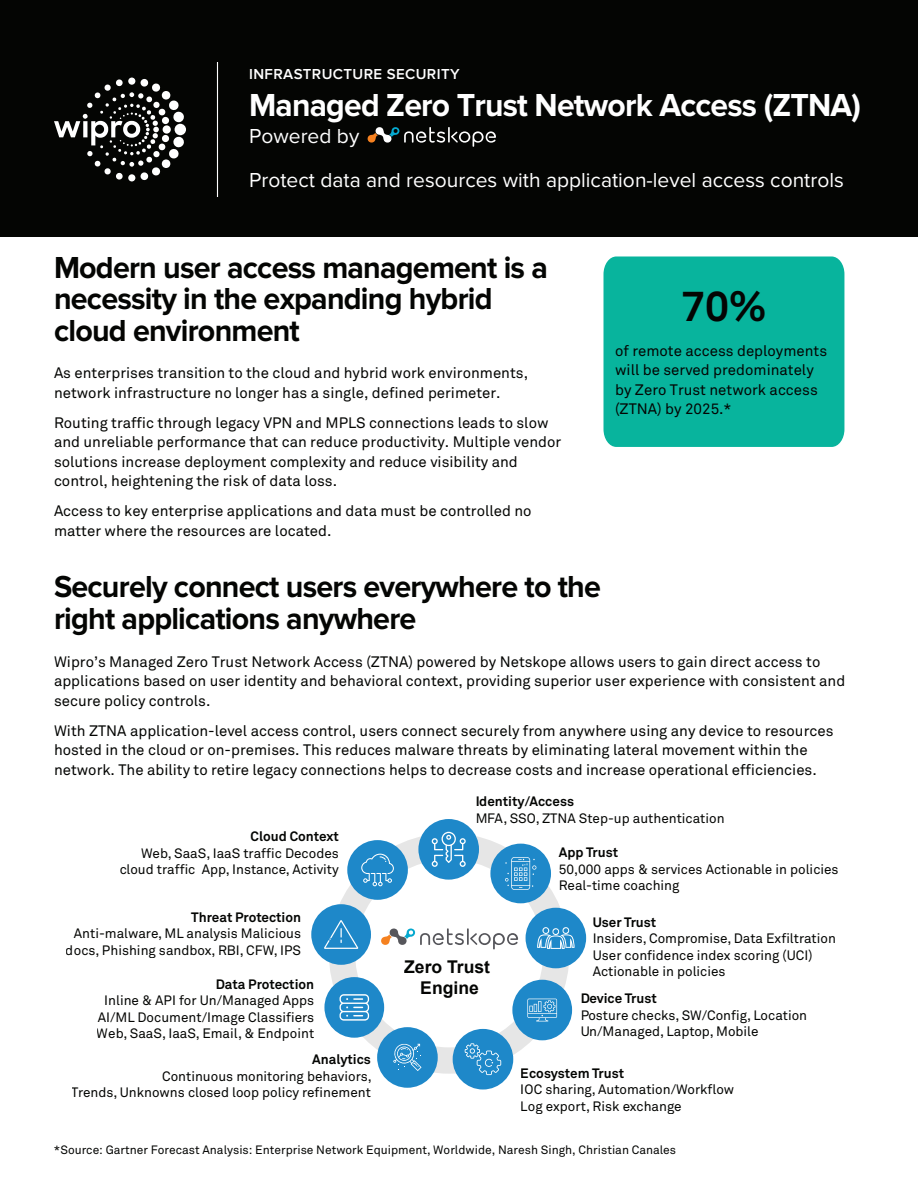
<style>
.page{position:relative;width:918px;height:1188px;background:#fff}
.page>*{position:absolute;margin:0;border:0;box-sizing:border-box;transform-origin:0 0}
.t1{font:700 42px "Wipro Akkurat";color:#040503}
.t2{font:700 33px "Proxima Nova";letter-spacing:-.025em;color:#fff}
.t3{font:700 31.5px/31.8px "Proxima Nova";letter-spacing:-.025em;color:#040503}
.t4{font:21px/44.4px "Proxima Nova";color:#fff}
.t5{font:700 17.55px/21.1px "Arial";color:#040503;text-align:center}
.t6{font:15px/19.5px "Wipro Akkurat";color:#040503}
.t7{font:600 15px "Proxima Nova";letter-spacing:.025em;color:#fff}
.t8{font:13.5px/16.5px "Wipro Akkurat";color:#040503}
.t9{font:700 13.5px "Wipro Akkurat";color:#040503}
.t10{font:12px "Wipro Akkurat";color:#040503}
</style>
<div class="page">
<div style="left:0;top:0;width:918px;height:236px;background:#040503"></div>
<hr style="left:217px;top:62px;width:1px;height:135px;background:#fff">
<div style="left:128px;top:78px;width:7px;height:7px;background:#fff;border-radius:50%"></div>
<div style="left:175px;top:124px;width:11px;height:11px;background:#fff;border-radius:50%"></div>
<div style="left:128px;top:174px;width:7px;height:7px;background:#fff;border-radius:50%"></div>
<svg style="left:54px;top:79px;width:130px;height:101px"></svg>
<div style="left:604px;top:256px;width:240px;height:191px;background:#08b49d"></div>
<svg style="left:367px;top:127px;width:129px;height:20px"></svg>
<svg style="left:329px;top:833px;width:240px;height:241px"></svg>
<div style="left:418px;top:819px;width:61px;height:61px;background:#1e88c9;border-radius:50%"></div>
<div style="left:453px;top:1029px;width:60px;height:61px;background:#1e88c9;border-radius:50%"></div>
<div style="left:490px;top:844px;width:61px;height:59px;background:#1e88c9;border-radius:50%"></div>
<div style="left:526px;top:908px;width:60px;height:60px;background:#1e88c9;border-radius:50%"></div>
<div style="left:324px;top:977px;width:60px;height:61px;background:#1e88c9;border-radius:50%"></div>
<div style="left:311px;top:904px;width:60px;height:61px;background:#1e88c9;border-radius:50%"></div>
<div style="left:347px;top:840px;width:61px;height:60px;background:#1e88c9;border-radius:50%"></div>
<div style="left:512px;top:980px;width:60px;height:60px;background:#1e88c9;border-radius:50%"></div>
<div style="left:377px;top:1027px;width:61px;height:61px;background:#1e88c9;border-radius:50%"></div>
<svg style="left:381px;top:928px;width:137px;height:21px"></svg>
<svg style="left:432px;top:832px;width:34px;height:35px"></svg>
<svg style="left:505px;top:857px;width:31px;height:33px"></svg>
<svg style="left:537px;top:927px;width:38px;height:22px"></svg>
<svg style="left:527px;top:999px;width:30px;height:22px"></svg>
<svg style="left:465px;top:1043px;width:36px;height:32px"></svg>
<svg style="left:393px;top:1043px;width:29px;height:28px"></svg>
<svg style="left:340px;top:994px;width:29px;height:27px"></svg>
<svg style="left:324px;top:920px;width:34px;height:29px"></svg>
<svg style="left:361px;top:854px;width:33px;height:32px"></svg>
<p class="t7" style="left:249px;top:67px;width:212px">INFRASTRUCTURE SECURITY</p>
<h2 class="t2" style="left:249px;top:86px;width:613px">Managed Zero Trust Network Access (ZTNA)</h2>
<h3 class="t4" style="left:249px;top:114px;width:596px">Powered by<br>Protect data and resources with application-level access controls</h3>
<h3 class="t3" style="left:54px;top:252px;width:495px">Modern user access management is a necessity in the expanding hybrid cloud environment</h3>
<p class="t6" style="left:54px;top:363px;width:476px">As enterprises transition to the cloud and hybrid work environments, network infrastructure no longer has a single, defined perimeter.</p>
<p class="t6" style="left:54px;top:413px;width:509px">Routing traffic through legacy VPN and MPLS connections leads to slow and unreliable performance that can reduce productivity. Multiple vendor solutions increase deployment complexity and reduce visibility and control, heightening the risk of data loss.</p>
<p class="t6" style="left:54px;top:501px;width:479px">Access to key enterprise applications and data must be controlled no matter where the resources are located.</p>
<h1 class="t1" style="left:681px;top:281px;width:87px">70%</h1>
<p class="t6" style="left:615px;top:341px;width:214px">of remote access deployments will be served predominately by Zero Trust network access (ZTNA) by 2025.*</p>
<h3 class="t3" style="left:54px;top:572px;width:549px">Securely connect users everywhere to the right applications anywhere</h3>
<p class="t6" style="left:54px;top:652px;width:793px">Wipro’s Managed Zero Trust Network Access (ZTNA) powered by Netskope allows users to gain direct access to applications based on user identity and behavioral context, providing superior user experience with consistent and secure policy controls.</p>
<p class="t6" style="left:54px;top:721px;width:781px">With ZTNA application-level access control, users connect securely from anywhere using any device to resources hosted in the cloud or on-premises. This reduces malware threats by eliminating lateral movement within the network. The ability to retire legacy connections helps to decrease costs and increase operational efficiencies.</p>
<p class="t9" style="left:475px;top:793px;width:100px">Identity/Access</p>
<p class="t8" style="left:475px;top:810px;width:251px">MFA, SSO, ZTNA Step-up authentication</p>
<p class="t9" style="left:251px;top:828px;width:90px">Cloud Context</p>
<p class="t8" style="left:119px;top:845px;width:221px;text-align:right">Web, SaaS, IaaS traffic Decodes cloud traffic App, Instance, Activity</p>
<p class="t9" style="left:559px;top:844px;width:61px">App Trust</p>
<p class="t8" style="left:559px;top:861px;width:281px">50,000 apps &amp; services Actionable in policies<br>Real-time coaching</p>
<p class="t9" style="left:593px;top:914px;width:65px">User Trust</p>
<p class="t8" style="left:593px;top:930px;width:245px">Insiders, Compromise, Data Exfiltration<br>User confidence index scoring (UCI)<br>Actionable in policies</p>
<p class="t9" style="left:191px;top:909px;width:111px">Threat Protection</p>
<p class="t8" style="left:66px;top:925px;width:237px;text-align:center">Anti-malware, ML analysis Malicious docs, Phishing sandbox, RBI, CFW, IPS</p>
<p class="t5" style="left:404px;top:957px;width:87px">Zero Trust<br>Engine</p>
<p class="t9" style="left:216px;top:975px;width:100px">Data Protection</p>
<p class="t8" style="left:97px;top:992px;width:219px;text-align:center">Inline &amp; API for Un/Managed Apps<br>AI/ML Document/Image Classifiers<br>Web, SaaS, IaaS, Email, &amp; Endpoint</p>
<p class="t9" style="left:580px;top:990px;width:78px">Device Trust</p>
<p class="t8" style="left:580px;top:1007px;width:229px">Posture checks, SW/Config, Location<br>Un/Managed, Laptop, Mobile</p>
<p class="t9" style="left:312px;top:1051px;width:60px">Analytics</p>
<p class="t8" style="left:72px;top:1068px;width:301px;text-align:right">Continuous monitoring behaviors,<br>Trends, Unknowns closed loop policy refinement</p>
<p class="t9" style="left:521px;top:1064px;width:105px">Ecosystem Trust</p>
<p class="t8" style="left:521px;top:1081px;width:215px">IOC sharing, Automation/Workflow<br>Log export, Risk exchange</p>
<p class="t10" style="left:54px;top:1143px;width:624px">*Source: Gartner Forecast Analysis: Enterprise Network Equipment, Worldwide, Naresh Singh, Christian Canales</p>
</div>
